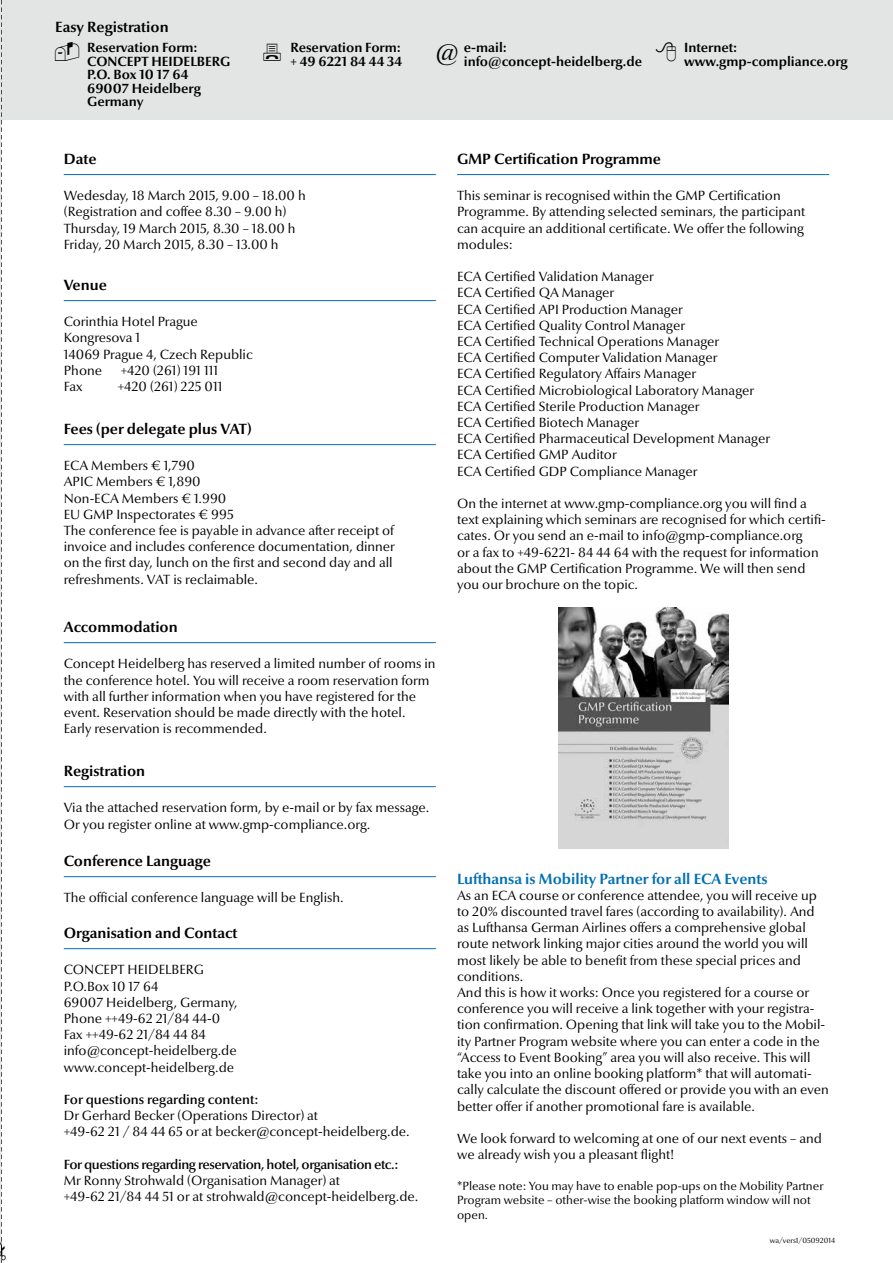
<style>
.page{position:relative;width:893px;height:1263px;background:#fff}
.page>*{position:absolute;margin:0;border:0;box-sizing:border-box;transform-origin:0 0}
.t1{font:700 15px "Optima Nova LT";color:#000}
.t2{font:700 15px "Optima Nova LT";color:#006fb4}
.t3{font:13.5px/16.2px "Optima Nova LT";color:#000}
.t4{font:700 13.5px/13.5px "Optima Nova LT";color:#000}
.t5{font:600 13.5px "Optima Nova LT";letter-spacing:-.03em;color:#000}
.t6{font:600 13.5px "Optima Nova LT";color:#000}
.t7{font:12px/14.4px "Optima Nova LT";color:#000}
.t8{font:7.5px "Optima Nova LT";color:#000}
.s1{font-weight:400;font-size:24px}
</style>
<div class="page">
<div style="left:0;top:0;width:893px;height:119px;background:#e3e4e4"></div>
<hr style="left:64px;top:174px;width:372px;height:1px;background:#006fb4">
<hr style="left:64px;top:300px;width:372px;height:1px;background:#006fb4">
<hr style="left:64px;top:444px;width:372px;height:1px;background:#006fb4">
<hr style="left:64px;top:642px;width:372px;height:1px;background:#006fb4">
<hr style="left:64px;top:786px;width:372px;height:1px;background:#006fb4">
<hr style="left:64px;top:876px;width:372px;height:1px;background:#006fb4">
<hr style="left:64px;top:948px;width:372px;height:1px;background:#006fb4">
<hr style="left:457px;top:174px;width:372px;height:1px;background:#006fb4">
<img style="left:558px;top:608px;width:170px;height:240px">
<svg style="left:1px;top:0;width:1px;height:1263px"></svg>
<hr style="left:0;top:0;width:1px;height:1263px;background:#e3e4e4">
<p class="t1" style="left:55px;top:18px;width:115px">Easy Registration</p>
<p class="t4" style="left:87px;top:41px;width:145px">Reservation Form:<br>CONCEPT HEIDELBERG<br>P.O. Box 10 17 64<br>69007 Heidelberg<br>Germany</p>
<p class="t4" style="left:290px;top:41px;width:113px">Reservation Form: + 49 6221 84 44 34</p>
<p class="t4" style="left:464px;top:41px;width:180px;text-indent:-29px"><span class="s1">@</span> e-mail: info@concept-heidelberg.de</p>
<p class="t4" style="left:684px;top:41px;width:165px">Internet: www.gmp-compliance.org</p>
<p class="t1" style="left:64px;top:150px;width:34px">Date</p>
<p class="t3" style="left:64px;top:188px;width:243px">Wedesday, 18 March 2015, 9.00 – 18.00 h (Registration and coffee 8.30 – 9.00 h)<br>Thursday, 19 March 2015, 8.30 – 18.00 h Friday, 20 March 2015, 8.30 – 13.00 h</p>
<p class="t1" style="left:64px;top:276px;width:45px">Venue</p>
<p class="t3" style="left:64px;top:314px;width:190px">Corinthia Hotel Prague<br>Kongresova 1<br>14069 Prague 4, Czech Republic<br>Phone</p>
<p class="t3" style="left:121px;top:362px;width:99px">+420 (261) 191 111</p>
<p class="t3" style="left:64px;top:379px;width:20px">Fax</p>
<p class="t3" style="left:118px;top:379px;width:106px">+420 (261) 225 011</p>
<p class="t1" style="left:64px;top:420px;width:189px">Fees (per delegate plus VAT)</p>
<p class="t3" style="left:64px;top:458px;width:333px">ECA Members € 1,790<br>APIC Members € 1,890<br>Non-ECA Members € 1.990<br>EU GMP Inspectorates € 995<br>The conference fee is payable in advance after receipt of invoice and includes conference documentation, dinner on the first day, lunch on the first and second day and all refreshments. VAT is reclaimable.</p>
<p class="t1" style="left:64px;top:618px;width:115px">Accommodation</p>
<p class="t3" style="left:64px;top:656px;width:373px">Concept Heidelberg has reserved a limited number of rooms in the conference hotel. You will receive a room reservation form with all further information when you have registered for the event. Reservation should be made directly with the hotel.<br>Early reservation is recommended.</p>
<p class="t1" style="left:64px;top:762px;width:83px">Registration</p>
<p class="t3" style="left:64px;top:800px;width:367px">Via the attached reservation form, by e-mail or by fax message.<br>Or you register online at www.gmp-compliance.org.</p>
<p class="t1" style="left:64px;top:852px;width:149px">Conference Language</p>
<p class="t3" style="left:64px;top:890px;width:281px">The official conference language will be English.</p>
<p class="t1" style="left:64px;top:924px;width:175px">Organisation and Contact</p>
<p class="t3" style="left:64px;top:962px;width:175px">CONCEPT HEIDELBERG<br>P.O.Box 10 17 64<br>69007 Heidelberg, Germany,<br>Phone ++49-62 21/84 44-0<br>Fax ++49-62 21/84 44 84 info@concept-heidelberg.de www.concept-heidelberg.de</p>
<p class="t6" style="left:64px;top:1091px;width:196px">For questions regarding content:</p>
<p class="t3" style="left:64px;top:1108px;width:347px">Dr Gerhard Becker (Operations Director) at<br>+49-62 21 / 84 44 65 or at becker@concept-heidelberg.de.</p>
<p class="t5" style="left:64px;top:1156px;width:336px">For questions regarding reservation, hotel, organisation etc.:</p>
<p class="t3" style="left:64px;top:1172px;width:356px">Mr Ronny Strohwald (Organisation Manager) at<br>+49-62 21/84 44 51 or at strohwald@concept-heidelberg.de.</p>
<p class="t1" style="left:457px;top:150px;width:205px">GMP Certification Programme</p>
<p class="t3" style="left:457px;top:188px;width:350px">This seminar is recognised within the GMP Certification Programme. By attending selected seminars, the participant can acquire an additional certificate. We offer the following modules:</p>
<p class="t3" style="left:457px;top:269px;width:314px">ECA Certified Validation Manager<br>ECA Certified QA Manager<br>ECA Certified API Production Manager<br>ECA Certified Quality Control Manager<br>ECA Certified Technical Operations Manager<br>ECA Certified Computer Validation Manager<br>ECA Certified Regulatory Affairs Manager<br>ECA Certified Microbiological Laboratory Manager ECA Certified Sterile Production Manager<br>ECA Certified Biotech Manager<br>ECA Certified Pharmaceutical Development Manager ECA Certified GMP Auditor<br>ECA Certified GDP Compliance Manager</p>
<p class="t3" style="left:457px;top:496px;width:370px">On the internet at www.gmp-compliance.org you will find a text explaining which seminars are recognised for which certifi&shy;cates. Or you send an e-mail to info@gmp-compliance.org<br>or a fax to +49-6221- 84 44 64 with the request for information about the GMP Certification Programme. We will then send you our brochure on the topic.</p>
<p class="t2" style="left:457px;top:870px;width:312px">Lufthansa is Mobility Partner for all ECA Events</p>
<p class="t3" style="left:457px;top:887px;width:373px">As an ECA course or conference attendee, you will receive up to 20% discounted travel fares (according to availability). And as Lufthansa German Airlines offers a comprehensive global route network linking major cities around the world you will most likely be able to benefit from these special prices and conditions.<br>And this is how it works: Once you registered for a course or conference you will receive a link together with your registra&shy;tion confirmation. Opening that link will take you to the Mobil&shy;ity Partner Program website where you can enter a code in the “Access to Event Booking” area you will also receive. This will take you into an online booking platform* that will automati&shy;cally calculate the discount offered or provide you with an even better offer if another promotional fare is available.</p>
<p class="t3" style="left:457px;top:1130px;width:366px">We look forward to welcoming at one of our next events – and we already wish you a pleasant flight!</p>
<p class="t7" style="left:457px;top:1179px;width:368px">*Please note: You may have to enable pop-ups on the Mobility Partner<br>Program website – other-wise the booking platform window will not open.</p>
<p class="t8" style="left:770px;top:1236px;width:67px">wa/vers1/05092014</p>
</div>
